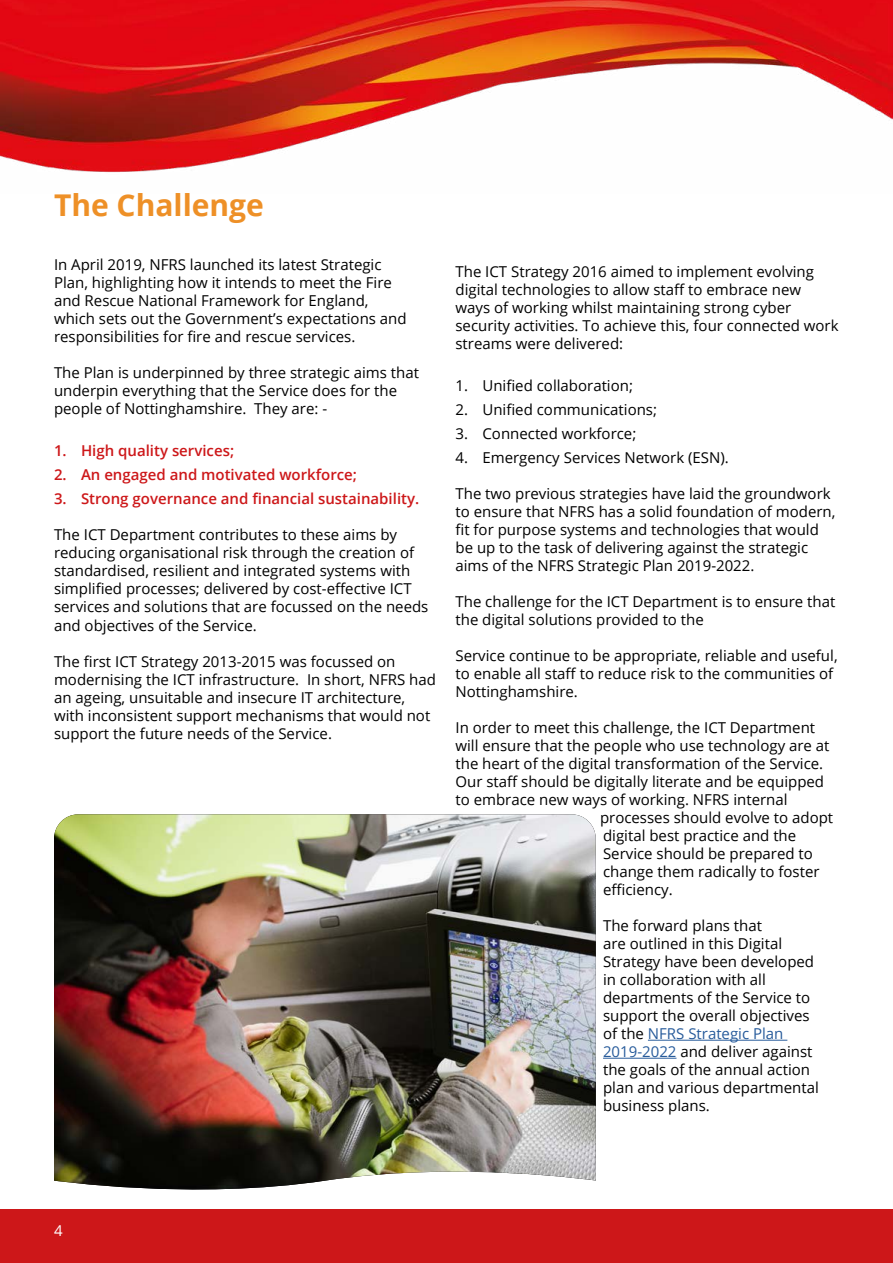
<style>
.page{position:relative;width:893px;height:1263px;background:#fff}
.page>*{position:absolute;margin:0;border:0;box-sizing:border-box;transform-origin:0 0}
.Header1{font:700 30px "Open Sans";color:#ee9027}
.t1{font:15px/18px "Open Sans";color:#000}
.t2{font:600 15px "Open Sans";color:#cd1719}
.t3{font:15px "Open Sans";color:#fff}
.s1{color:#275b9b}
</style>
<div class="page">
<img style="left:0;top:0;width:893px;height:173px">
<div style="left:0;top:1209px;width:893px;height:54px;background:#cd1719"></div>
<hr style="left:648px;top:1040px;width:139px;height:1px;background:#275b9b">
<hr style="left:603px;top:1058px;width:73px;height:1px;background:#275b9b">
<img style="left:54px;top:814px;width:542px;height:376px">
<p class="Header1" style="left:54px;top:184px;width:211px">The Challenge</p>
<p class="t1" style="left:54px;top:256px;width:354px">In April 2019, NFRS launched its latest Strategic Plan, highlighting how it intends to meet the Fire and Rescue National Framework for England, which sets out the Government’s expectations and responsibilities for fire and rescue services.</p>
<p class="t1" style="left:54px;top:364px;width:366px">The Plan is underpinned by three strategic aims that underpin everything that the Service does for the people of Nottinghamshire. They are: -</p>
<p class="t2" style="left:54px;top:441px;width:182px">1. High quality services;</p>
<p class="t2" style="left:54px;top:465px;width:305px">2. An engaged and motivated workforce;</p>
<p class="t2" style="left:54px;top:489px;width:367px">3. Strong governance and financial sustainability.</p>
<p class="t1" style="left:54px;top:526px;width:376px">The ICT Department contributes to these aims by reducing organisational risk through the creation of standardised, resilient and integrated systems with simplified processes; delivered by cost-effective ICT services and solutions that are focussed on the needs and objectives of the Service.</p>
<p class="t1" style="left:54px;top:652px;width:383px">The first ICT Strategy 2013-2015 was focussed on modernising the ICT infrastructure. In short, NFRS had an ageing, unsuitable and insecure IT architecture, with inconsistent support mechanisms that would not support the future needs of the Service.</p>
<p class="t1" style="left:455px;top:262px;width:385px">The ICT Strategy 2016 aimed to implement evolving digital technologies to allow staff to embrace new ways of working whilst maintaining strong cyber security activities. To achieve this, four connected work streams were delivered:</p>
<p class="t1" style="left:455px;top:376px;width:179px">1. Unified collaboration;</p>
<p class="t1" style="left:455px;top:400px;width:203px">2. Unified communications;</p>
<p class="t1" style="left:455px;top:424px;width:182px">3. Connected workforce;</p>
<p class="t1" style="left:455px;top:448px;width:275px">4. Emergency Services Network (ESN).</p>
<p class="t1" style="left:455px;top:484px;width:381px">The two previous strategies have laid the groundwork to ensure that NFRS has a solid foundation of modern, fit for purpose systems and technologies that would be up to the task of delivering against the strategic aims of the NFRS Strategic Plan 2019-2022.</p>
<p class="t1" style="left:455px;top:592px;width:381px">The challenge for the ICT Department is to ensure that the digital solutions provided to the</p>
<p class="t1" style="left:455px;top:646px;width:384px">Service continue to be appropriate, reliable and useful, to enable all staff to reduce risk to the communities of<br>Nottinghamshire.</p>
<p class="t1" style="left:455px;top:718px;width:361px">In order to meet this challenge, the ICT Department</p>
<p class="t1" style="left:455px;top:736px;width:376px">will ensure that the people who use technology are at</p>
<p class="t1" style="left:455px;top:754px;width:369px">the heart of the digital transformation of the Service.</p>
<p class="t1" style="left:455px;top:772px;width:370px">Our staff should be digitally literate and be equipped</p>
<p class="t1" style="left:455px;top:790px;width:334px">to embrace new ways of working. NFRS internal</p>
<p class="t1" style="left:600px;top:808px;width:235px">processes should evolve to adopt</p>
<p class="t1" style="left:603px;top:826px;width:195px">digital best practice and the</p>
<p class="t1" style="left:603px;top:844px;width:211px">Service should be prepared to</p>
<p class="t1" style="left:603px;top:862px;width:218px">change them radically to foster</p>
<p class="t1" style="left:603px;top:880px;width:71px">efficiency.</p>
<p class="t1" style="left:603px;top:916px;width:217px">The forward plans that<br>are outlined in this Digital<br>Strategy have been developed in collaboration with all departments of the Service to support the overall objectives of the <span class="s1">NFRS Strategic Plan<br>2019-2022</span> and deliver against the goals of the annual action plan and various departmental business plans.</p>
<p class="t3" style="left:54px;top:1220px;width:10px">4</p>
</div>
